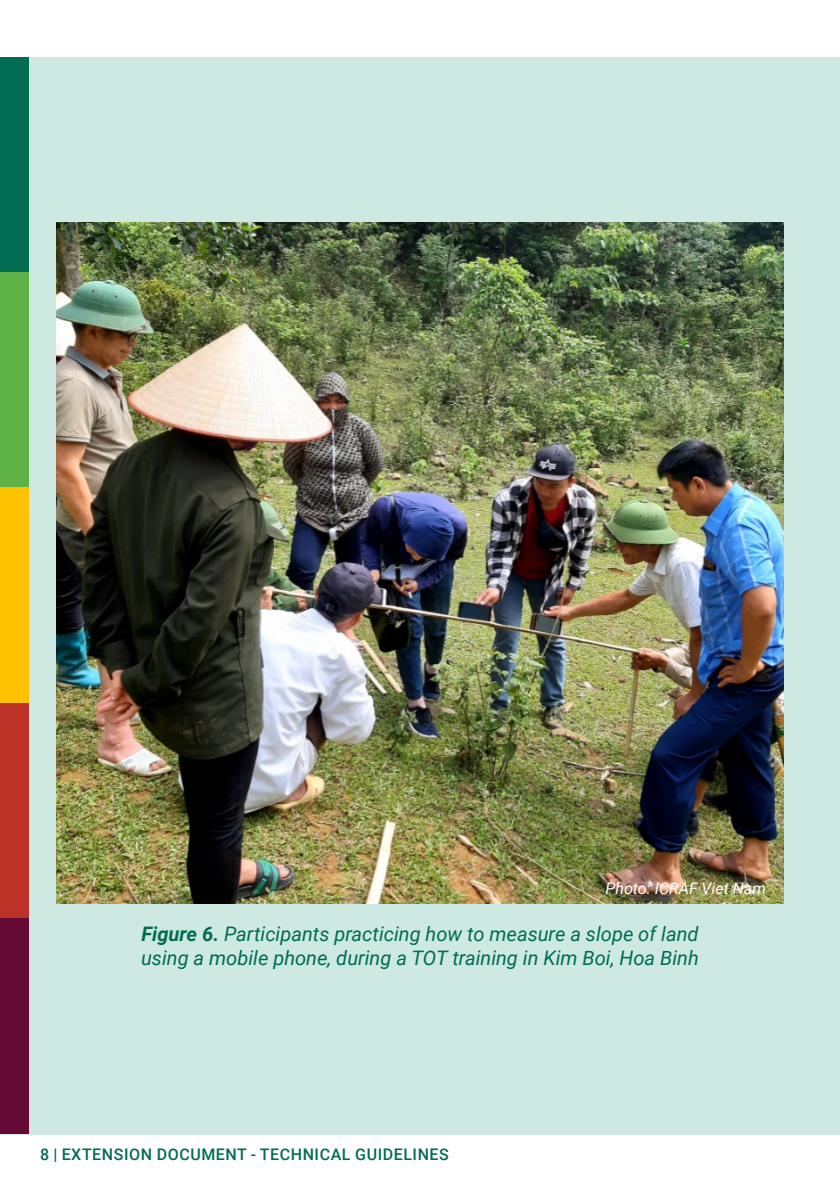
<style>
.page{position:relative;width:840px;height:1191px;background:#fff}
.page>*{position:absolute;margin:0;border:0;box-sizing:border-box;transform-origin:0 0}
.t1{font:italic 20px/24px "Roboto";color:#006c52}
.t2{font:500 16px "Roboto";letter-spacing:.035em;color:#006c52}
.t3{font:italic 16px "Roboto";color:#fff}
.s1{font-weight:700;color:#016c52}
</style>
<div class="page">
<div style="left:0;top:57px;width:839px;height:1077px;background:#cde9e2"></div>
<div style="left:0;top:57px;width:28px;height:215px;background:#016c52"></div>
<div style="left:0;top:272px;width:28px;height:216px;background:#5fb246"></div>
<div style="left:0;top:487px;width:28px;height:216px;background:#fdc300"></div>
<div style="left:0;top:703px;width:28px;height:215px;background:#bd3227"></div>
<div style="left:0;top:918px;width:28px;height:216px;background:#630934"></div>
<img style="left:57px;top:223px;width:725px;height:680px">
<p class="t3" style="left:605px;top:877px;width:162px">Photo: ICRAF Viet Nam</p>
<p class="t1" style="left:141px;top:921px;width:559px"><span class="s1">Figure 6.</span> Participants practicing how to measure a slope of land using a mobile phone, during a TOT training in Kim Boi, Hoa Binh</p>
<p class="t2" style="left:40px;top:1143px;width:410px">8 | EXTENSION DOCUMENT - TECHNICAL GUIDELINES</p>
</div>
